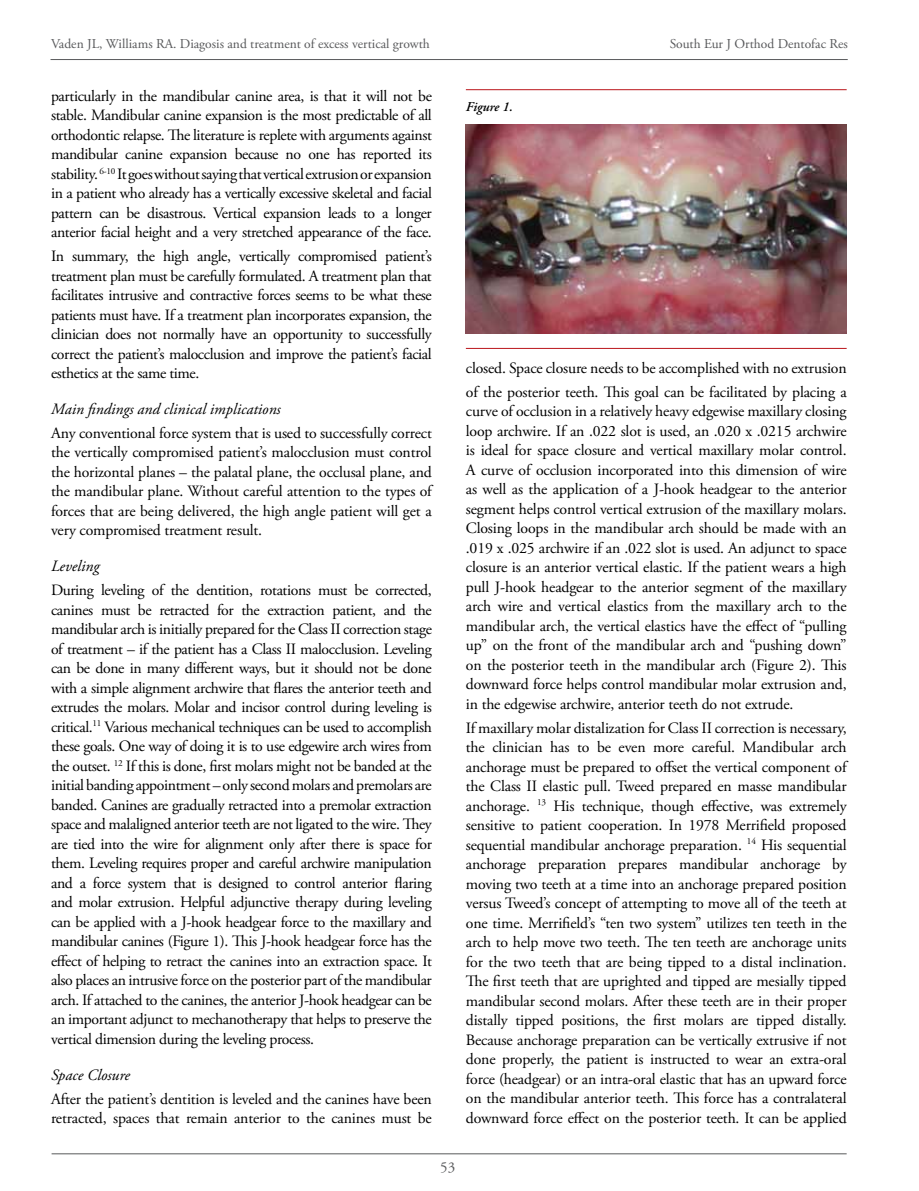
<style>
.page{position:relative;width:919px;height:1191px;background:#fff}
.page>*{position:absolute;margin:0;border:0;box-sizing:border-box;transform-origin:0 0}
.t1{font:15.75px/19.5px "Adobe Garamond Pro";letter-spacing:-.01em;color:#000;text-align:justify}
.t2{font:italic 15.75px "Adobe Garamond Pro";color:#000}
.t3{font:15px "Adobe Garamond Pro";color:#58595b}
.t4{font:13.5px "Adobe Garamond Pro";color:#58595b}
.t5{font:italic 600 13.5px "Adobe Garamond Pro";color:#000}
</style>
<div class="page">
<hr style="left:50px;top:59px;width:797px;height:1px;background:#58595b">
<hr style="left:52px;top:1153px;width:794px;height:1px;background:#58595b">
<hr style="left:466px;top:89px;width:380px;height:1px;background:#ba141a">
<hr style="left:466px;top:348px;width:380px;height:1px;background:#ba141a">
<img style="left:466px;top:124px;width:380px;height:209px">
<p class="t4" style="left:51px;top:36px;width:380px">Vaden JL, Williams RA. Diagosis and treatment of excess vertical growth</p>
<p class="t4" style="left:669px;top:36px;width:179px">South Eur J Orthod Dentofac Res</p>
<p class="t1" style="left:51px;top:87px;width:382px">particularly in the mandibular canine area, is that it will not be stable. Mandibular canine expansion is the most predictable of all orthodontic relapse. The literature is replete with arguments against mandibular canine expansion because no one has reported its stability. <sup>6-10</sup> It goes without saying that vertical extrusion or expansion in a patient who already has a vertically excessive skeletal and facial pattern can be disastrous. Vertical expansion leads to a longer anterior facial height and a very stretched appearance of the face.</p>
<p class="t1" style="left:51px;top:247px;width:382px">In summary, the high angle, vertically compromised patient’s treatment plan must be carefully formulated. A treatment plan that facilitates intrusive and contractive forces seems to be what these patients must have. If a treatment plan incorporates expansion, the clinician does not normally have an opportunity to successfully correct the patient’s malocclusion and improve the patient’s facial esthetics at the same time.</p>
<p class="t2" style="left:51px;top:400px;width:231px">Main findings and clinical implications</p>
<p class="t1" style="left:51px;top:424px;width:382px">Any conventional force system that is used to successfully correct the vertically compromised patient’s malocclusion must control the horizontal planes – the palatal plane, the occlusal plane, and the mandibular plane. Without careful attention to the types of forces that are being delivered, the high angle patient will get a very compromised treatment result.</p>
<p class="t2" style="left:51px;top:557px;width:50px">Leveling</p>
<p class="t1" style="left:51px;top:581px;width:382px">During leveling of the dentition, rotations must be corrected, canines must be retracted for the extraction patient, and the mandibular arch is initially prepared for the Class II correction stage of treatment – if the patient has a Class II malocclusion. Leveling can be done in many different ways, but it should not be done with a simple alignment archwire that flares the anterior teeth and extrudes the molars. Molar and incisor control during leveling is critical.<sup>11</sup> Various mechanical techniques can be used to accomplish these goals. One way of doing it is to use edgewire arch wires from the outset. <sup>12</sup> If this is done, first molars might not be banded at the initial banding appointment – only second molars and premolars are banded. Canines are gradually retracted into a premolar extraction space and malaligned anterior teeth are not ligated to the wire. They are tied into the wire for alignment only after there is space for them. Leveling requires proper and careful archwire manipulation and a force system that is designed to control anterior flaring and molar extrusion. Helpful adjunctive therapy during leveling can be applied with a J-hook headgear force to the maxillary and mandibular canines (Figure 1). This J-hook headgear force has the effect of helping to retract the canines into an extraction space. It also places an intrusive force on the posterior part of the mandibular arch. If attached to the canines, the anterior J-hook headgear can be an important adjunct to mechanotherapy that helps to preserve the vertical dimension during the leveling process.</p>
<p class="t2" style="left:51px;top:1065px;width:80px">Space Closure</p>
<p class="t1" style="left:51px;top:1089px;width:382px">After the patient’s dentition is leveled and the canines have been retracted, spaces that remain anterior to the canines must be</p>
<p class="t5" style="left:466px;top:99px;width:48px">Figure 1.</p>
<p class="t1" style="left:466px;top:357px;width:382px;line-height:23.7px">closed. Space closure needs to be accomplished with no extrusion of the posterior teeth. This goal can be facilitated by placing a</p>
<p class="t1" style="left:466px;top:402px;width:382px">curve of occlusion in a relatively heavy edgewise maxillary closing loop archwire. If an .022 slot is used, an .020 x .0215 archwire is ideal for space closure and vertical maxillary molar control.<br>A curve of occlusion incorporated into this dimension of wire as well as the application of a J-hook headgear to the anterior segment helps control vertical extrusion of the maxillary molars.<br>Closing loops in the mandibular arch should be made with an .019 x .025 archwire if an .022 slot is used. An adjunct to space closure is an anterior vertical elastic. If the patient wears a high pull J-hook headgear to the anterior segment of the maxillary arch wire and vertical elastics from the maxillary arch to the mandibular arch, the vertical elastics have the effect of “pulling up” on the front of the mandibular arch and “pushing down” on the posterior teeth in the mandibular arch (Figure 2). This downward force helps control mandibular molar extrusion and, in the edgewise archwire, anterior teeth do not extrude.</p>
<p class="t1" style="left:466px;top:718px;width:382px">If maxillary molar distalization for Class II correction is necessary, the clinician has to be even more careful. Mandibular arch anchorage must be prepared to offset the vertical component of the Class II elastic pull. Tweed prepared en masse mandibular anchorage. <sup>13</sup> His technique, though effective, was extremely sensitive to patient cooperation. In 1978 Merrifield proposed sequential mandibular anchorage preparation. <sup>14</sup> His sequential anchorage preparation prepares mandibular anchorage by moving two teeth at a time into an anchorage prepared position versus Tweed’s concept of attempting to move all of the teeth at one time. Merrifield’s “ten two system” utilizes ten teeth in the arch to help move two teeth. The ten teeth are anchorage units for the two teeth that are being tipped to a distal inclination.<br>The first teeth that are uprighted and tipped are mesially tipped mandibular second molars. After these teeth are in their proper distally tipped positions, the first molars are tipped distally.<br>Because anchorage preparation can be vertically extrusive if not done properly, the patient is instructed to wear an extra-oral force (headgear) or an intra-oral elastic that has an upward force on the mandibular anterior teeth. This force has a contralateral downward force effect on the posterior teeth. It can be applied</p>
<p class="t3" style="left:440px;top:1158px;width:16px">53</p>
</div>
